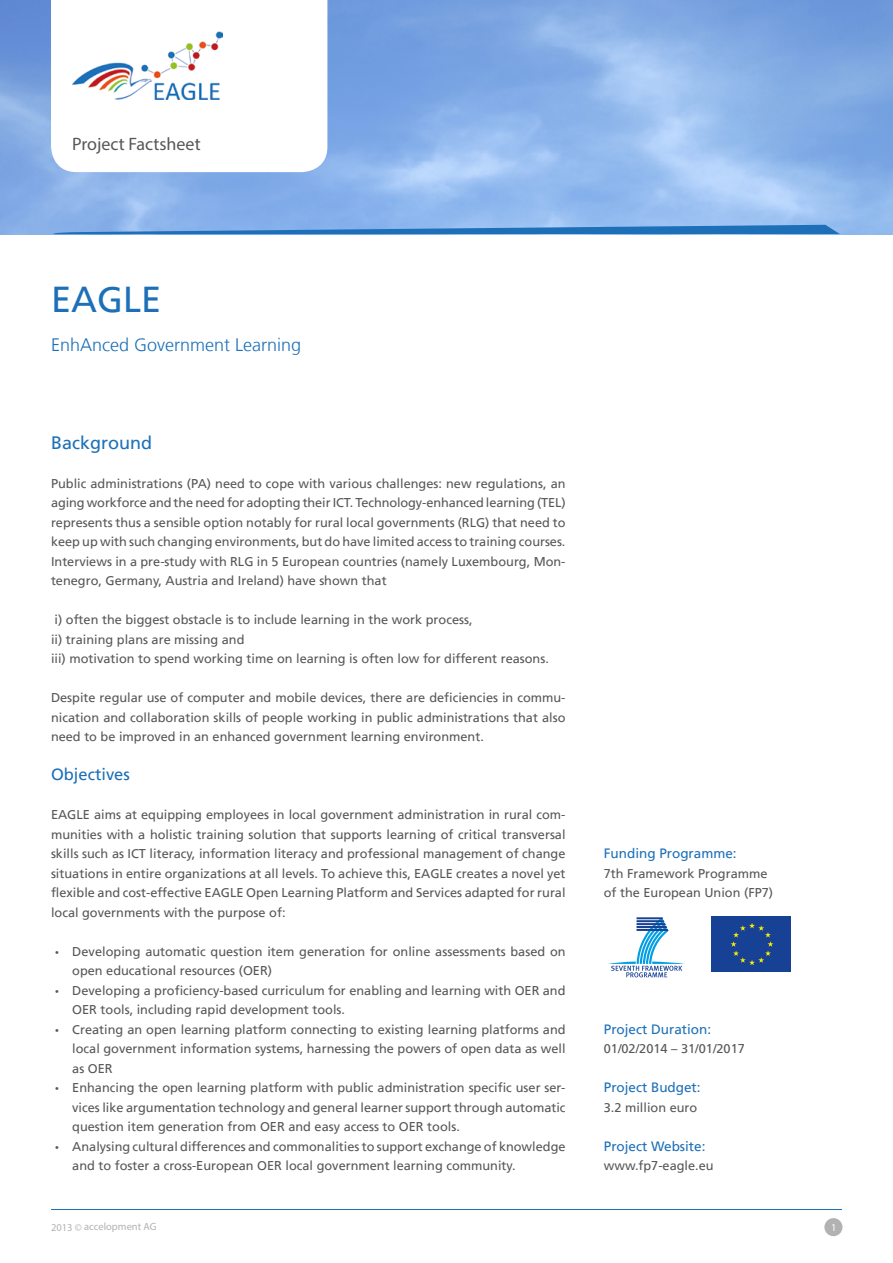
<style>
.page{position:relative;width:893px;height:1263px;background:#fff}
.page>*{position:absolute;margin:0;border:0;box-sizing:border-box;transform-origin:0 0}
.t1{font:36px "Frutiger LT";color:#1d70b8}
.t2{font:300 18px "Frutiger LT";color:#1d70b8}
.t3{font:18px "Myriad Pro";color:#575756}
.t4{font:18px "Frutiger LT";color:#1d70b8}
.t5{font:16.5px "Frutiger LT";color:#1d70b8}
.t6{font:13.5px "Frutiger LT";color:#1d70b8}
.t7{font:12.75px/19.5px "Frutiger LT";color:#575756;text-align:justify}
.t8{font:10.5px "Myriad Pro";color:#b3b2b2}
.t9{font:10.5px "Myriad Pro";color:#fff}
.s1{font-family:"Myriad Pro";font-size:13.5px}
</style>
<div class="page">
<hr style="left:51px;top:1209px;width:791px;height:1px;background:#1d70b8">
<div style="left:824px;top:1218px;width:18px;height:18px;background:#b3b2b2;border-radius:50%"></div>
<svg style="left:608px;top:917px;width:76px;height:60px"></svg>
<div style="left:711px;top:917px;width:80px;height:55px;background:#164194"></div>
<svg style="left:731px;top:923px;width:42px;height:42px"></svg>
<img style="left:0;top:0;width:893px;height:234px">
<svg style="left:51px;top:0;width:276px;height:172px"></svg>
<svg style="left:49px;top:225px;width:791px;height:9px;background:#498bcd"></svg>
<img style="left:72px;top:31px;width:151px;height:68px">
<h2 class="t3" style="left:72px;top:132px;width:130px">Project Factsheet</h2>
<h1 class="t1" style="left:51px;top:278px;width:112px">EAGLE</h1>
<h2 class="t2" style="left:51px;top:335px;width:252px">EnhAnced Government Learning</h2>
<h2 class="t4" style="left:51px;top:432px;width:102px">Background</h2>
<p class="t7" style="left:51px;top:473px;width:516px">Public administrations (PA) need to cope with various challenges: new regulations, an aging workforce and the need for adopting their ICT. Technology-enhanced learning (TEL) represents thus a sensible option notably for rural local governments (RLG) that need to keep up with such changing environments, but do have limited access to training courses.<br>Interviews in a pre-study with RLG in 5 European countries (namely Luxembourg, Mon&shy;tenegro, Germany, Austria and Ireland) have shown that</p>
<p class="t7" style="left:51px;top:610px;width:499px;text-align:left">i) often the biggest obstacle is to include learning in the work process,<br>ii) training plans are missing and<br>iii) motivation to spend working time on learning is often low for different reasons.</p>
<p class="t7" style="left:51px;top:688px;width:516px">Despite regular use of computer and mobile devices, there are deficiencies in commu&shy;nication and collaboration skills of people working in public administrations that also need to be improved in an enhanced government learning environment.</p>
<p class="t5" style="left:51px;top:765px;width:80px">Objectives</p>
<p class="t7" style="left:51px;top:805px;width:516px">EAGLE aims at equipping employees in local government administration in rural com&shy;munities with a holistic training solution that supports learning of critical transversal skills such as ICT literacy, information literacy and professional management of change situations in entire organizations at all levels. To achieve this, EAGLE creates a novel yet flexible and cost-effective EAGLE Open Learning Platform and Services adapted for rural local governments with the purpose of:</p>
<p class="t7" style="left:72px;top:941px;width:495px;text-indent:-17px"><span class="s1">•</span> Developing automatic question item generation for online assessments based on open educational resources (OER)</p>
<p class="t7" style="left:72px;top:980px;width:495px;text-indent:-17px"><span class="s1">•</span> Developing a proficiency-based curriculum for enabling and learning with OER and<br>OER tools, including rapid development tools.</p>
<p class="t7" style="left:72px;top:1019px;width:495px;text-indent:-17px"><span class="s1">•</span> Creating an open learning platform connecting to existing learning platforms and local government information systems, harnessing the powers of open data as well as OER</p>
<p class="t7" style="left:72px;top:1078px;width:495px;text-indent:-17px"><span class="s1">•</span> Enhancing the open learning platform with public administration specific user ser&shy;vices like argumentation technology and general learner support through automatic question item generation from OER and easy access to OER tools.</p>
<p class="t7" style="left:72px;top:1136px;width:495px;text-indent:-17px"><span class="s1">•</span> Analysing cultural differences and commonalities to support exchange of knowledge and to foster a cross-European OER local government learning community.</p>
<p class="t6" style="left:604px;top:845px;width:134px">Funding Programme:</p>
<p class="t7" style="left:604px;top:863px;width:171px">7th Framework Programme of the European Union (FP7)</p>
<p class="t6" style="left:604px;top:1021px;width:109px">Project Duration:</p>
<p class="t7" style="left:604px;top:1039px;width:143px">01/02/2014 – 31/01/2017</p>
<p class="t6" style="left:604px;top:1079px;width:98px">Project Budget:</p>
<p class="t7" style="left:604px;top:1097px;width:95px">3.2 million euro</p>
<p class="t6" style="left:604px;top:1138px;width:103px">Project Website:</p>
<p class="t7" style="left:604px;top:1156px;width:111px">www.fp7-eagle.eu</p>
<p class="t8" style="left:51px;top:1220px;width:107px">2013 © accelopment AG</p>
<p class="t9" style="left:831px;top:1220px;width:7px">1</p>
</div>
